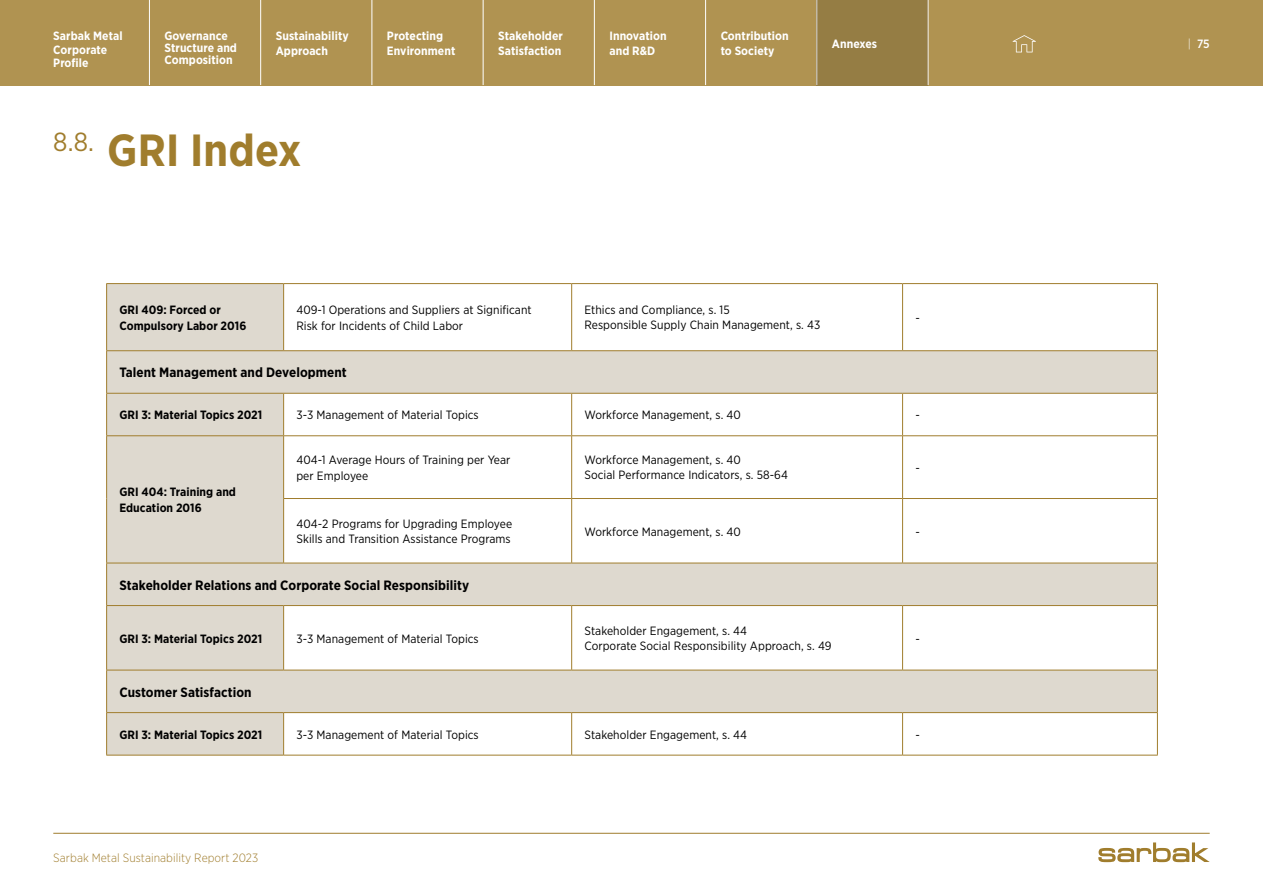
<style>
.page{position:relative;width:1263px;height:893px;background:#fff}
.page>*{position:absolute;margin:0;border:0;box-sizing:border-box;transform-origin:0 0}
.t1{font:700 45px "Gotham Narrow";letter-spacing:.005em;color:#a07d2d}
.t2{font:700 13.5px "Gotham Narrow";letter-spacing:.005em;color:#000}
.t3{font:12px/15px "Gotham Narrow";letter-spacing:.005em;color:#000}
.t4{font:700 12px/14.2px "Gotham Narrow";letter-spacing:.005em;color:#fff}
.t5{font:700 12px/16.5px "Gotham Narrow";letter-spacing:.005em;color:#000}
.t6{font:300 12px "Gotham Narrow";letter-spacing:.005em;color:#a07d2d}
.t7{font:500 12px "Gotham Narrow";color:#fff}
.s1{font-weight:300}
</style>
<div class="page">
<div style="left:0;top:0;width:1263px;height:85px;background:#b09351"></div>
<hr style="left:260px;top:0;width:1px;height:85px;background:#fff">
<hr style="left:372px;top:0;width:1px;height:85px;background:#fff">
<hr style="left:483px;top:0;width:1px;height:85px;background:#fff">
<hr style="left:594px;top:0;width:1px;height:85px;background:#fff">
<hr style="left:705px;top:0;width:1px;height:85px;background:#fff">
<hr style="left:816px;top:0;width:1px;height:85px;background:#fff">
<hr style="left:149px;top:0;width:1px;height:85px;background:#fff">
<hr style="left:928px;top:0;width:1px;height:85px;background:#fff">
<svg style="left:1012px;top:35px;width:24px;height:17px"></svg>
<div style="left:817px;top:0;width:111px;height:85px;background:#957d44"></div>
<svg style="left:1098px;top:842px;width:112px;height:20px"></svg>
<hr style="left:53px;top:833px;width:1157px;height:1px;background:#a07d2d">
<div style="left:107px;top:284px;width:176px;height:471px;background:#ded9cf"></div>
<svg style="left:107px;top:351px;width:1050px;height:361px"></svg>
<hr style="left:283px;top:284px;width:1px;height:66px;background:#a07d2d">
<hr style="left:571px;top:284px;width:1px;height:66px;background:#a07d2d">
<hr style="left:902px;top:284px;width:1px;height:66px;background:#a07d2d">
<hr style="left:283px;top:394px;width:1px;height:41px;background:#a07d2d">
<hr style="left:571px;top:394px;width:1px;height:41px;background:#a07d2d">
<hr style="left:902px;top:394px;width:1px;height:41px;background:#a07d2d">
<hr style="left:283px;top:436px;width:1px;height:62px;background:#a07d2d">
<hr style="left:571px;top:436px;width:1px;height:62px;background:#a07d2d">
<hr style="left:902px;top:436px;width:1px;height:62px;background:#a07d2d">
<hr style="left:283px;top:499px;width:1px;height:64px;background:#a07d2d">
<hr style="left:571px;top:499px;width:1px;height:64px;background:#a07d2d">
<hr style="left:902px;top:499px;width:1px;height:64px;background:#a07d2d">
<hr style="left:283px;top:606px;width:1px;height:64px;background:#a07d2d">
<hr style="left:571px;top:606px;width:1px;height:64px;background:#a07d2d">
<hr style="left:902px;top:606px;width:1px;height:64px;background:#a07d2d">
<hr style="left:283px;top:713px;width:1px;height:42px;background:#a07d2d">
<hr style="left:571px;top:713px;width:1px;height:42px;background:#a07d2d">
<hr style="left:902px;top:713px;width:1px;height:42px;background:#a07d2d">
<hr style="left:106px;top:284px;width:1px;height:66px;background:#a07d2d">
<hr style="left:1157px;top:284px;width:1px;height:66px;background:#a07d2d">
<hr style="left:106px;top:394px;width:1px;height:41px;background:#a07d2d">
<hr style="left:1157px;top:394px;width:1px;height:41px;background:#a07d2d">
<hr style="left:106px;top:435px;width:178px;height:1px;background:#a07d2d">
<hr style="left:106px;top:436px;width:1px;height:62px;background:#a07d2d">
<hr style="left:284px;top:435px;width:288px;height:1px;background:#a07d2d">
<hr style="left:572px;top:435px;width:330px;height:1px;background:#a07d2d">
<hr style="left:902px;top:435px;width:256px;height:1px;background:#a07d2d">
<hr style="left:1157px;top:436px;width:1px;height:62px;background:#a07d2d">
<hr style="left:106px;top:498px;width:1px;height:65px;background:#a07d2d">
<hr style="left:283px;top:498px;width:289px;height:1px;background:#a07d2d">
<hr style="left:572px;top:498px;width:330px;height:1px;background:#a07d2d">
<hr style="left:902px;top:498px;width:256px;height:1px;background:#a07d2d">
<hr style="left:1157px;top:499px;width:1px;height:64px;background:#a07d2d">
<hr style="left:106px;top:606px;width:1px;height:64px;background:#a07d2d">
<hr style="left:1157px;top:606px;width:1px;height:64px;background:#a07d2d">
<hr style="left:106px;top:713px;width:1px;height:42px;background:#a07d2d">
<hr style="left:1157px;top:713px;width:1px;height:42px;background:#a07d2d">
<hr style="left:106px;top:755px;width:178px;height:1px;background:#a07d2d">
<hr style="left:284px;top:755px;width:288px;height:1px;background:#a07d2d">
<hr style="left:572px;top:755px;width:330px;height:1px;background:#a07d2d">
<hr style="left:902px;top:755px;width:256px;height:1px;background:#a07d2d">
<hr style="left:106px;top:283px;width:178px;height:1px;background:#a07d2d">
<hr style="left:284px;top:283px;width:288px;height:1px;background:#a07d2d">
<hr style="left:572px;top:283px;width:330px;height:1px;background:#a07d2d">
<hr style="left:902px;top:283px;width:256px;height:1px;background:#a07d2d">
<hr style="left:106px;top:350px;width:178px;height:1px;background:#a07d2d">
<hr style="left:106px;top:351px;width:1px;height:42px;background:#a07d2d">
<hr style="left:284px;top:350px;width:288px;height:1px;background:#a07d2d">
<hr style="left:572px;top:350px;width:330px;height:1px;background:#a07d2d">
<hr style="left:902px;top:350px;width:256px;height:1px;background:#a07d2d">
<hr style="left:1157px;top:351px;width:1px;height:42px;background:#a07d2d">
<hr style="left:106px;top:393px;width:178px;height:1px;background:#a07d2d">
<hr style="left:284px;top:393px;width:288px;height:1px;background:#a07d2d">
<hr style="left:572px;top:393px;width:330px;height:1px;background:#a07d2d">
<hr style="left:902px;top:393px;width:256px;height:1px;background:#a07d2d">
<hr style="left:106px;top:563px;width:178px;height:1px;background:#a07d2d">
<hr style="left:106px;top:563px;width:1px;height:42px;background:#a07d2d">
<hr style="left:284px;top:563px;width:288px;height:1px;background:#a07d2d">
<hr style="left:572px;top:563px;width:330px;height:1px;background:#a07d2d">
<hr style="left:902px;top:563px;width:256px;height:1px;background:#a07d2d">
<hr style="left:1157px;top:563px;width:1px;height:42px;background:#a07d2d">
<hr style="left:106px;top:605px;width:178px;height:1px;background:#a07d2d">
<hr style="left:284px;top:605px;width:288px;height:1px;background:#a07d2d">
<hr style="left:572px;top:605px;width:330px;height:1px;background:#a07d2d">
<hr style="left:902px;top:605px;width:256px;height:1px;background:#a07d2d">
<hr style="left:106px;top:670px;width:178px;height:1px;background:#a07d2d">
<hr style="left:106px;top:670px;width:1px;height:42px;background:#a07d2d">
<hr style="left:284px;top:670px;width:288px;height:1px;background:#a07d2d">
<hr style="left:572px;top:670px;width:330px;height:1px;background:#a07d2d">
<hr style="left:902px;top:670px;width:256px;height:1px;background:#a07d2d">
<hr style="left:1157px;top:670px;width:1px;height:42px;background:#a07d2d">
<hr style="left:106px;top:712px;width:178px;height:1px;background:#a07d2d">
<hr style="left:284px;top:712px;width:288px;height:1px;background:#a07d2d">
<hr style="left:572px;top:712px;width:330px;height:1px;background:#a07d2d">
<hr style="left:902px;top:712px;width:256px;height:1px;background:#a07d2d">
<p class="t4" style="left:53px;top:29px;width:71px;line-height:13.5px">Sarbak Metal<br>Corporate<br>Profile</p>
<p class="t4" style="left:498px;top:29px;width:66px">Stakeholder<br>Satisfaction</p>
<p class="t4" style="left:609px;top:29px;width:59px">Innovation and R&amp;D</p>
<p class="t4" style="left:721px;top:29px;width:70px">Contribution to Society</p>
<p class="t4" style="left:832px;top:36px;width:47px">Annexes</p>
<p class="t4" style="left:276px;top:29px;width:74px">Sustainability<br>Approach</p>
<p class="t4" style="left:387px;top:29px;width:70px">Protecting<br>Environment</p>
<p class="t4" style="left:165px;top:30px;width:74px;line-height:12px">Governance<br>Structure and<br>Composition</p>
<h1 class="t1" style="left:53px;top:121px;width:250px"><sup>8.8.</sup> GRI Index</h1>
<p class="t5" style="left:119px;top:301px;width:128px">GRI 409: Forced or<br>Compulsory Labor 2016</p>
<p class="t3" style="left:296px;top:301px;width:237px;line-height:16.5px">409-1 Operations and Suppliers at Significant<br>Risk for Incidents of Child Labor</p>
<p class="t3" style="left:584px;top:302px;width:237px">Ethics and Compliance, s. 15<br>Responsible Supply Chain Management, s. 43</p>
<p class="t3" style="left:915px;top:310px;width:6px">-</p>
<p class="t2" style="left:119px;top:364px;width:229px">Talent Management and Development</p>
<p class="t5" style="left:119px;top:407px;width:144px">GRI 3: Material Topics 2021</p>
<p class="t3" style="left:296px;top:407px;width:184px">3-3 Management of Material Topics</p>
<p class="t3" style="left:584px;top:407px;width:158px">Workforce Management, s. 40</p>
<p class="t3" style="left:915px;top:407px;width:6px">-</p>
<p class="t5" style="left:119px;top:483px;width:118px">GRI 404: Training and<br>Education 2016</p>
<p class="t3" style="left:296px;top:451px;width:216px;line-height:16.5px">404-1 Average Hours of Training per Year per Employee</p>
<p class="t3" style="left:584px;top:452px;width:205px">Workforce Management, s. 40<br>Social Performance Indicators, s. 58-64</p>
<p class="t3" style="left:915px;top:460px;width:6px">-</p>
<p class="t3" style="left:296px;top:516px;width:217px">404-2 Programs for Upgrading Employee<br>Skills and Transition Assistance Programs</p>
<p class="t3" style="left:584px;top:524px;width:158px">Workforce Management, s. 40</p>
<p class="t3" style="left:915px;top:524px;width:6px">-</p>
<p class="t2" style="left:119px;top:576px;width:351px">Stakeholder Relations and Corporate Social Responsibility</p>
<p class="t5" style="left:119px;top:630px;width:144px">GRI 3: Material Topics 2021</p>
<p class="t3" style="left:296px;top:631px;width:184px">3-3 Management of Material Topics</p>
<p class="t3" style="left:584px;top:623px;width:249px">Stakeholder Engagement, s. 44<br>Corporate Social Responsibility Approach, s. 49</p>
<p class="t3" style="left:915px;top:631px;width:6px">-</p>
<p class="t2" style="left:119px;top:683px;width:134px">Customer Satisfaction</p>
<p class="t5" style="left:119px;top:726px;width:144px">GRI 3: Material Topics 2021</p>
<p class="t3" style="left:296px;top:727px;width:184px">3-3 Management of Material Topics</p>
<p class="t3" style="left:584px;top:727px;width:164px">Stakeholder Engagement, s. 44</p>
<p class="t3" style="left:915px;top:727px;width:6px">-</p>
<p class="t6" style="left:53px;top:850px;width:207px">Sarbak Metal Sustainability Report 2023</p>
<p class="t7" style="left:1188px;top:36px;width:23px"><span class="s1">|</span> 75</p>
</div>
